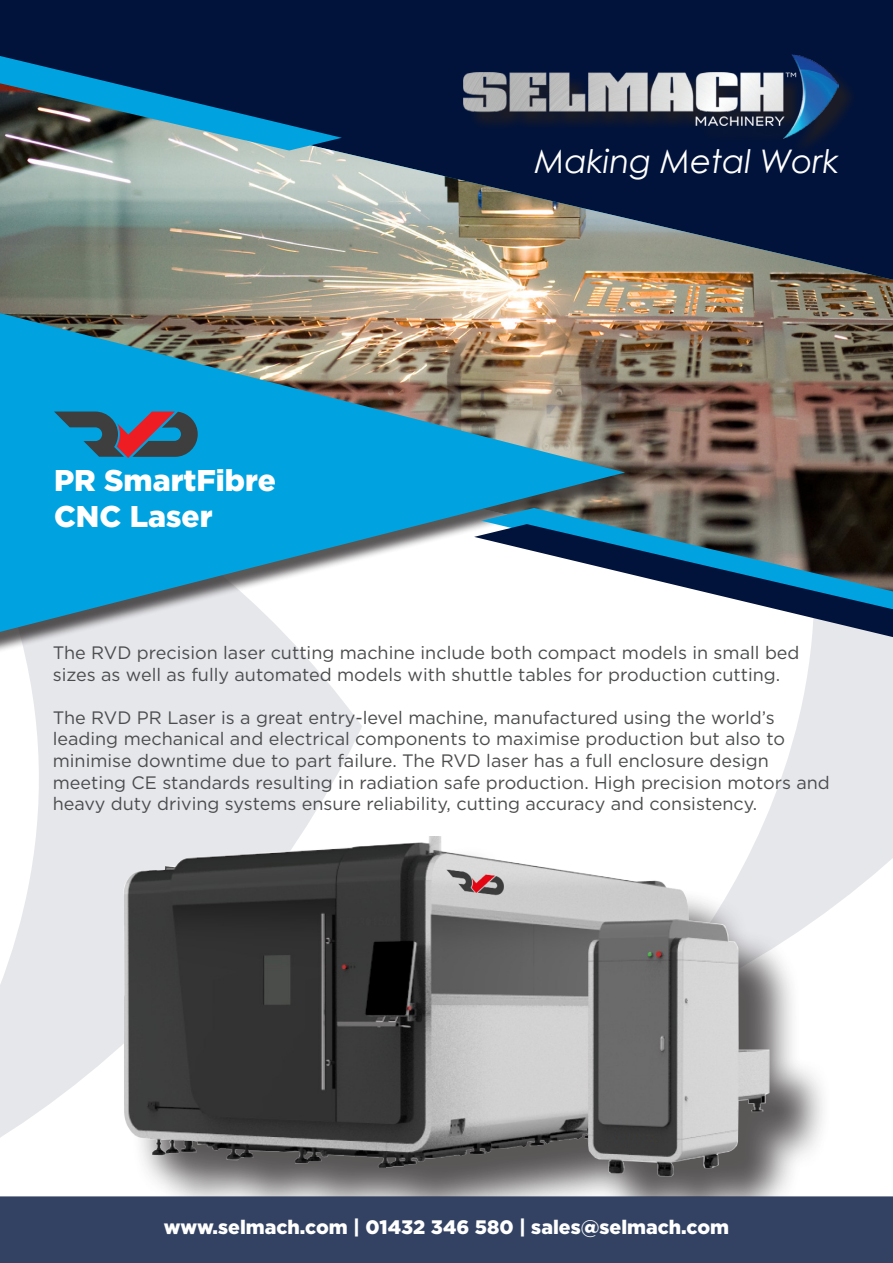
<style>
.page{position:relative;width:893px;height:1263px;background:#fff}
.page>*{position:absolute;margin:0;border:0;box-sizing:border-box;transform-origin:0 0}
.t1{font:italic 32.55px "Century Gothic";color:#fff}
.t2{font:900 30px/36px "Gotham";color:#fff}
.t3{font:900 19.5px "Gotham";color:#fff}
.t4{font:18px/21.6px "Gotham";color:#4b4c4d}
</style>
<div class="page">
<svg style="left:25px;top:654px;width:337px;height:245px;background:#e8e9ed"></svg>
<svg style="left:758px;top:637px;width:135px;height:262px;fill:#e6e7eb"></svg>
<div style="left:0;top:0;width:893px;height:74px;background:#01133b"></div>
<img style="left:464px;top:54px;width:375px;height:20px">
<img style="left:0;top:74px;width:893px;height:434px">
<div style="left:0;top:311px;width:642px;height:343px;background:#231f20;opacity:.75"></div>
<img style="left:0;top:313px;width:625px;height:319px">
<svg style="left:481px;top:508px;width:412px;height:16px;background:#43585a"></svg>
<svg style="left:474px;top:524px;width:419px;height:113px"></svg>
<svg style="left:0;top:56px;width:342px;height:95px;background:#205271"></svg>
<svg style="left:54px;top:411px;width:144px;height:47px;background:#3d6480"></svg>
<img style="left:111px;top:837px;width:668px;height:62px">
<svg style="left:0;top:899px;width:893px;height:364px;background:#83868c"></svg>
<p class="t2" style="left:54px;top:462px;width:223px">PR SmartFibre<br>CNC Laser</p>
<p class="t1" style="left:535px;top:138px;width:306px">Making Metal Work</p>
<p class="t4" style="left:53px;top:641px;width:748px">The RVD precision laser cutting machine include both compact models in small bed sizes as well as fully automated models with shuttle tables for production cutting.</p>
<p class="t4" style="left:53px;top:706px;width:779px">The RVD PR Laser is a great entry-level machine, manufactured using the world’s leading mechanical and electrical components to maximise production but also to minimise downtime due to part failure. The RVD laser has a full enclosure design meeting CE standards resulting in radiation safe production. High precision motors and heavy duty driving systems ensure reliability, cutting accuracy and consistency.</p>
<p class="t3" style="left:164px;top:1215px;width:567px">www.selmach.com | 01432 346 580 | sales@selmach.com</p>
</div>
